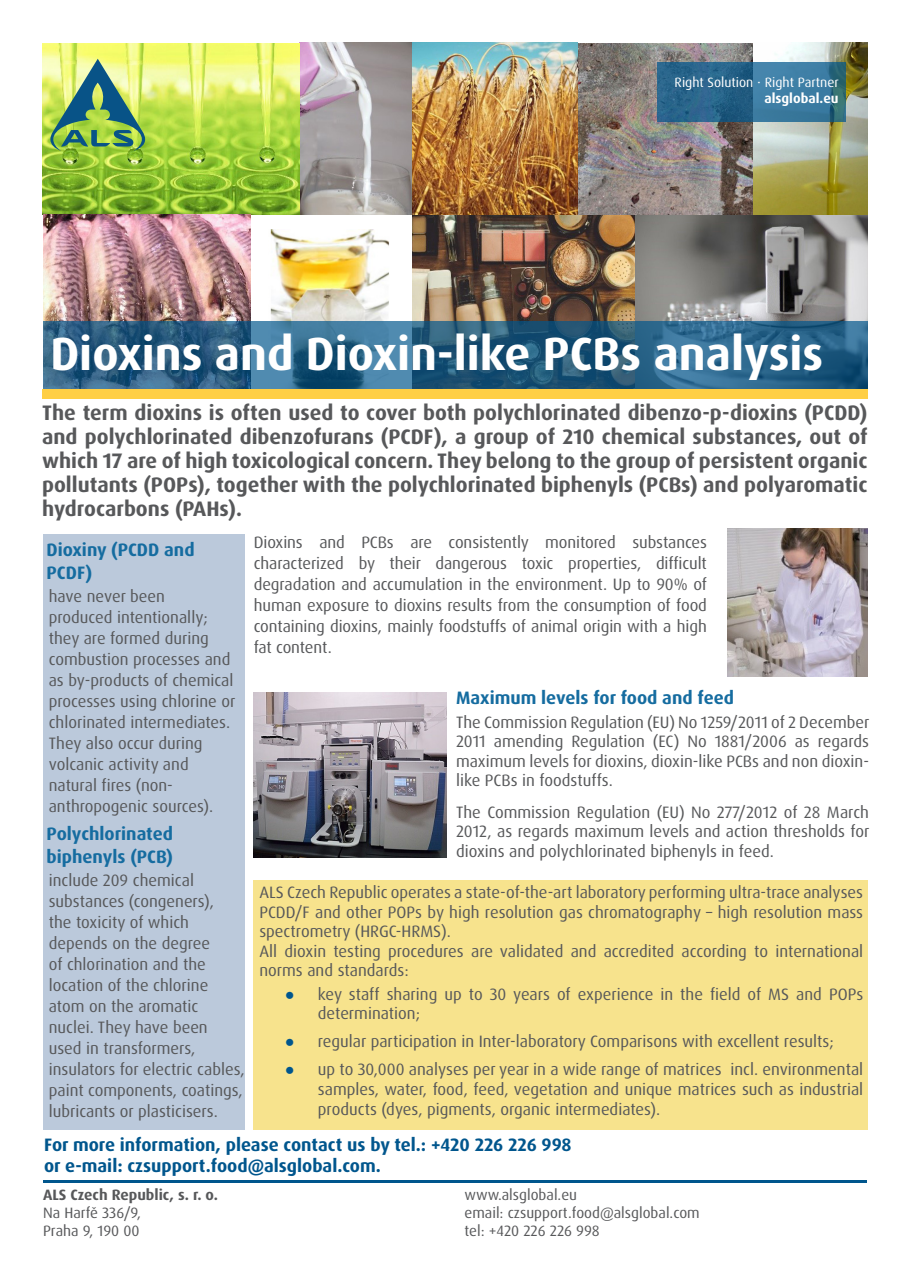
<style>
.page{position:relative;width:910px;height:1280px;background:#fff}
.page>*{position:absolute;margin:0;border:0;box-sizing:border-box;transform-origin:0 0}
.NADPIS_LETÁKU{font:700 46.5px "Dax Pro";color:#fff}
.Text_rámeček{font:700 21px/24px "Dax Pro";color:#57585a;text-align:justify}
.t1{font:700 18px/21px "Dax Pro";color:#00568d}
.Text_pod_nadpisovým{font:700 18px/22.5px "Dax Pro";color:#156ca0}
.Text_rámeček-2{font:16.5px/21px "Dax Pro";color:#57585a;text-align:justify}
.Kontakt_pod_čarou{font:15px "Dax Pro";color:#57585a}
.t2{font:700 15px "Dax Pro";color:#57585a}
.NADPIS_LETÁKU-2{font:13.5px "Dax Pro";color:#fff}
.NADPIS_LETÁKU-3{font:700 13.5px "Dax Pro";color:#fff}
.s1{font-family:"Arial";color:#00568d}
</style>
<div class="page">
<div style="left:254px;top:880px;width:614px;height:250px;background:#f7e38d"></div>
<img style="left:270px;top:229px;width:119px;height:92px">
<img style="left:412px;top:215px;width:455px;height:106px">
<img style="left:43px;top:43px;width:824px;height:172px">
<img style="left:43px;top:215px;width:208px;height:106px">
<svg style="left:658px;top:62px;width:188px;height:59px;background:#306d92"></svg>
<svg style="left:43px;top:321px;width:824px;height:68px;background:#2a6185"></svg>
<svg style="left:50px;top:59px;width:95px;height:92px;background:#8fb872"></svg>
<hr style="left:43px;top:1180px;width:824px;height:3px;background:#00568d">
<div style="left:42px;top:389px;width:825px;height:10px;background:#ffcf45"></div>
<div style="left:43px;top:535px;width:202px;height:595px;background:#bbc9db"></div>
<img style="left:728px;top:528px;width:139px;height:149px">
<img style="left:254px;top:692px;width:193px;height:165px">
<p class="NADPIS_LETÁKU-2" style="left:675px;top:73px;width:166px">Right Solution · Right Partner</p>
<p class="NADPIS_LETÁKU-3" style="left:764px;top:89px;width:76px">alsglobal.eu</p>
<p class="NADPIS_LETÁKU" style="left:50px;top:323px;width:774px">Dioxins and Dioxin-like PCBs analysis</p>
<p class="Text_rámeček" style="left:42px;top:401px;width:827px">The term dioxins is often used to cover both polychlorinated dibenzo-p-dioxins (PCDD) and polychlorinated dibenzofurans (PCDF), a group of 210 chemical substances, out of which 17 are of high toxicological concern. They belong to the group of persistent organic pollutants (POPs), together with the polychlorinated biphenyls (PCBs) and polyaromatic hydrocarbons (PAHs).</p>
<p class="Text_pod_nadpisovým" style="left:47px;top:539px;width:149px">Dioxiny (PCDD and<br>PCDF)</p>
<p class="Text_rámeček-2" style="left:254px;top:531px;width:455px">Dioxins and PCBs are consistently monitored substances characterized by their dangerous toxic properties, difficult degradation and accumulation in the environment. Up to 90% of human exposure to dioxins results from the consumption of food containing dioxins, mainly foodstuffs of animal origin with a high fat content.</p>
<p class="Text_rámeček-2" style="left:49px;top:586px;width:188px;text-align:left">have never been<br>produced intentionally; they are formed during combustion processes and as by-products of chemical processes using chlorine or chlorinated intermediates.<br>They also occur during volcanic activity and natural fires (non&shy;anthropogenic sources).</p>
<p class="Text_pod_nadpisovým" style="left:456px;top:687px;width:280px">Maximum levels for food and feed</p>
<p class="Text_rámeček-2" style="left:456px;top:712px;width:415px;line-height:19.5px">The Commission Regulation (EU) No 1259/2011 of 2 December 2011 amending Regulation (EC) No 1881/2006 as regards maximum levels for dioxins, dioxin-like PCBs and non dioxin&shy;like PCBs in foodstuffs.</p>
<p class="Text_rámeček-2" style="left:456px;top:802px;width:415px;line-height:19.5px">The Commission Regulation (EU) No 277/2012 of 28 March 2012, as regards maximum levels and action thresholds for dioxins and polychlorinated biphenyls in feed.</p>
<p class="Text_rámeček-2" style="left:259px;top:883px;width:605px;line-height:19.5px">ALS Czech Republic operates a state-of-the-art laboratory performing ultra-trace analyses PCDD/F and other POPs by high resolution gas chromatography – high resolution mass spectrometry (HRGC-HRMS).</p>
<p class="Text_rámeček-2" style="left:259px;top:941px;width:605px;line-height:19.5px">All dioxin testing procedures are validated and accredited according to international norms and standards:</p>
<p class="Text_rámeček-2" style="left:318px;top:984px;width:547px;line-height:19.5px;text-indent:-33px"><span class="s1">●</span> key staff sharing up to 30 years of experience in the field of MS and POPs determination;</p>
<p class="Text_rámeček-2" style="left:285px;top:1031px;width:550px"><span class="s1">●</span> regular participation in Inter-laboratory Comparisons with excellent results;</p>
<p class="Text_rámeček-2" style="left:318px;top:1060px;width:547px;line-height:19.5px;text-indent:-33px"><span class="s1">●</span> up to 30,000 analyses per year in a wide range of matrices incl. environmental samples, water, food, feed, vegetation and unique matrices such as industrial products (dyes, pigments, organic intermediates).</p>
<p class="Text_pod_nadpisovým" style="left:47px;top:823px;width:128px">Polychlorinated biphenyls (PCB)</p>
<p class="Text_rámeček-2" style="left:49px;top:870px;width:197px;text-align:left">include 209 chemical substances (congeners),<br>the toxicity of which depends on the degree<br>of chlorination and the location of the chlorine atom on the aromatic nuclei. They have been used in transformers, insulators for electric cables, paint components, coatings, lubricants or plasticisers.</p>
<p class="t1" style="left:44px;top:1134px;width:529px">For more information, please contact us by tel.: +420 226 226 998 or e-mail: czsupport.food@alsglobal.com.</p>
<p class="t2" style="left:43px;top:1185px;width:176px">ALS Czech Republic, s. r. o.</p>
<p class="Kontakt_pod_čarou" style="left:43px;top:1203px;width:99px">Na Harfě 336/9,</p>
<p class="Kontakt_pod_čarou" style="left:43px;top:1221px;width:98px">Praha 9, 190 00</p>
<p class="Kontakt_pod_čarou" style="left:464px;top:1185px;width:114px">www.alsglobal.eu</p>
<p class="Kontakt_pod_čarou" style="left:464px;top:1203px;width:237px">email: czsupport.food@alsglobal.com</p>
<p class="Kontakt_pod_čarou" style="left:464px;top:1221px;width:137px">tel: +420 226 226 998</p>
</div>
